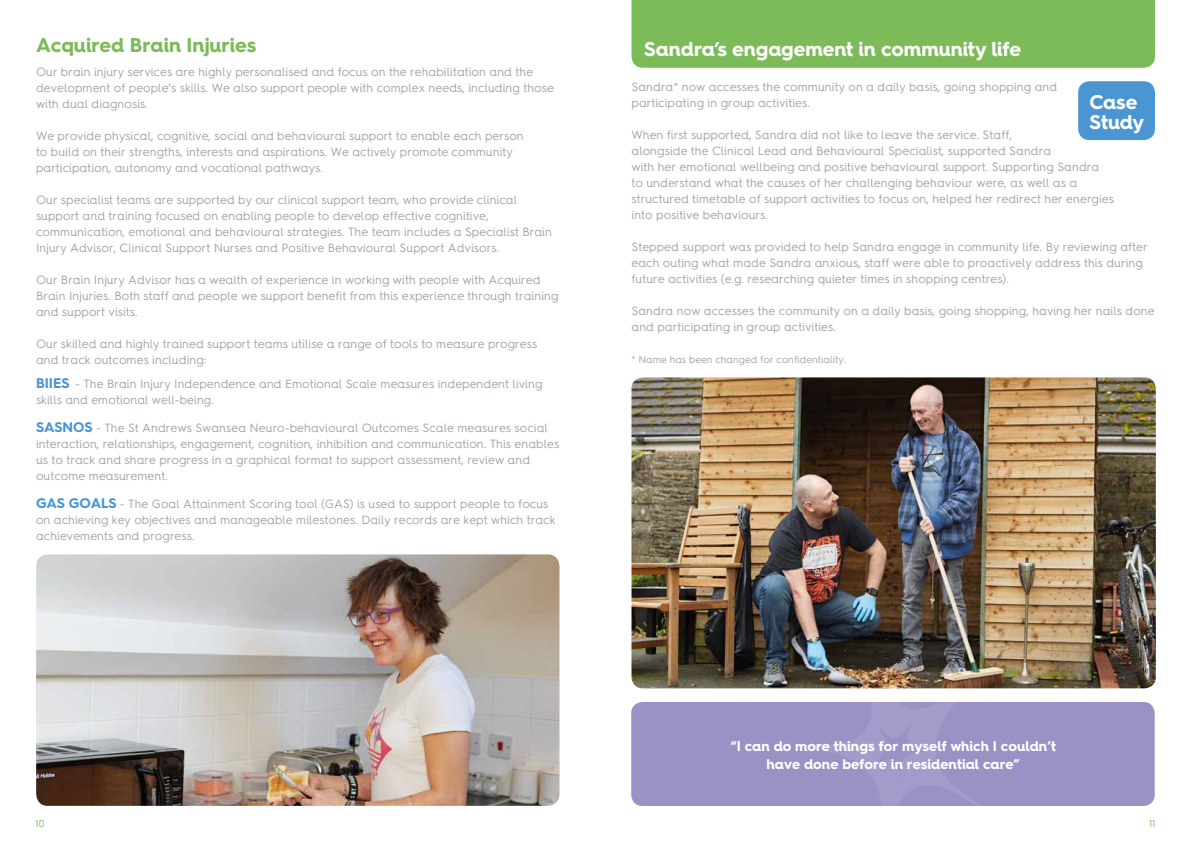
<style>
.page{position:relative;width:1191px;height:842px;background:#fff}
.page>*{position:absolute;margin:0;border:0;box-sizing:border-box;transform-origin:0 0}
.t1{font:700 20px/20px "Hurme Geometric Sans 4";color:#fff}
.t2{font:700 20px "Hurme Geometric Sans 4";color:#7bbb58}
.t3{font:700 14px/18px "Hurme Geometric Sans 4";color:#fff;text-align:center}
.t4{font:12px/16px "Hurme Geometric Sans 4";color:#a0a3a4}
.t5{font:10px "Hurme Geometric Sans 4";color:#a0a3a4}
.t6{font:10px "Hurme Geometric Sans 4";color:#7bbb58}
.s1{font-weight:700;font-size:14px;color:#4a96d2}
</style>
<div class="page">
<div style="left:631px;top:0;width:524px;height:68px;background:#7bbb58"></div>
<div style="left:631px;top:702px;width:523px;height:104px;background:#9c91c5;border-radius:11px"></div>
<img style="left:631px;top:377px;width:524px;height:311px">
<div style="left:1078px;top:81px;width:77px;height:59px;background:#4a96d2;border-radius:11px"></div>
<img style="left:36px;top:554px;width:523px;height:252px">
<h1 class="t2" style="left:36px;top:31px;width:222px">Acquired Brain Injuries</h1>
<p class="t4" style="left:36px;top:64px;width:519px">Our brain injury services are highly personalised and focus on the rehabilitation and the development of people’s skills. We also support people with complex needs, including those with dual diagnosis.</p>
<p class="t4" style="left:36px;top:128px;width:489px">We provide physical, cognitive, social and behavioural support to enable each person to build on their strengths, interests and aspirations. We actively promote community participation, autonomy and vocational pathways.</p>
<p class="t4" style="left:36px;top:192px;width:517px">Our specialist teams are supported by our clinical support team, who provide clinical support and training focused on enabling people to develop effective cognitive, communication, emotional and behavioural strategies. The team includes a Specialist Brain Injury Advisor, Clinical Support Nurses and Positive Behavioural Support Advisors.</p>
<p class="t4" style="left:36px;top:272px;width:524px">Our Brain Injury Advisor has a wealth of experience in working with people with Acquired<br>Brain Injuries. Both staff and people we support benefit from this experience through training and support visits.</p>
<p class="t4" style="left:36px;top:336px;width:503px">Our skilled and highly trained support teams utilise a range of tools to measure progress and track outcomes including:</p>
<p class="t4" style="left:36px;top:376px;width:508px"><span class="s1">BIIES</span> - The Brain Injury Independence and Emotional Scale measures independent living skills and emotional well-being.</p>
<p class="t4" style="left:36px;top:420px;width:525px"><span class="s1">SASNOS</span> - The St Andrews Swansea Neuro-behavioural Outcomes Scale measures social interaction, relationships, engagement, cognition, inhibition and communication. This enables us to track and share progress in a graphical format to support assessment, review and outcome measurement.</p>
<p class="t4" style="left:36px;top:496px;width:521px"><span class="s1">GAS GOALS</span> - The Goal Attainment Scoring tool (GAS) is used to support people to focus on achieving key objectives and manageable milestones. Daily records are kept which track achievements and progress.</p>
<h1 class="t1" style="left:644px;top:39px;width:378px">Sandra’s engagement in community life</h1>
<p class="t4" style="left:631px;top:78px;width:427px">Sandra* now accesses the community on a daily basis, going shopping and participating in group activities.</p>
<p class="t4" style="left:631px;top:126px;width:484px">When first supported, Sandra did not like to leave the service. Staff,<br>alongside the Clinical Lead and Behavioural Specialist, supported Sandra<br>with her emotional wellbeing and positive behavioural support. Supporting Sandra<br>to understand what the causes of her challenging behaviour were, as well as a structured timetable of support activities to focus on, helped her redirect her energies into positive behaviours.</p>
<p class="t4" style="left:631px;top:238px;width:518px">Stepped support was provided to help Sandra engage in community life. By reviewing after each outing what made Sandra anxious, staff were able to proactively address this during future activities (e.g. researching quieter times in shopping centres).</p>
<p class="t4" style="left:631px;top:302px;width:525px">Sandra now accesses the community on a daily basis, going shopping, having her nails done and participating in group activities.</p>
<p class="t5" style="left:631px;top:352px;width:216px">* Name has been changed for confidentiality.</p>
<h1 class="t1" style="left:1089px;top:91px;width:56px">Case<br>Study</h1>
<p class="t3" style="left:730px;top:736px;width:327px">“I can do more things for myself which I couldn’t have done before in residential care”</p>
<p class="t6" style="left:35px;top:816px;width:11px">10</p>
<p class="t6" style="left:1149px;top:816px;width:8px">11</p>
</div>
